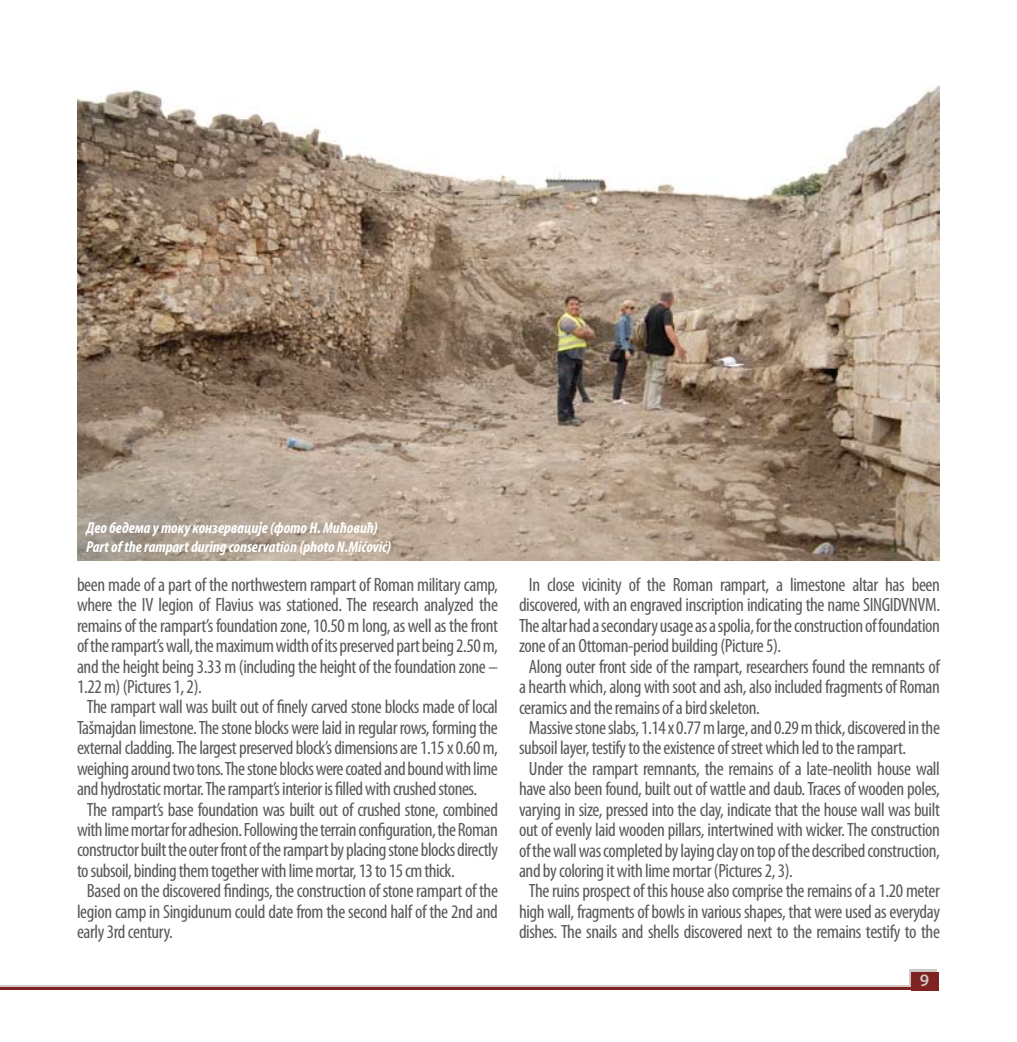
<style>
.page{position:relative;width:1017px;height:1042px;background:#fff}
.page>*{position:absolute;margin:0;border:0;box-sizing:border-box;transform-origin:0 0}
.t1{font:condensed 19.25px "Myriad Pro";letter-spacing:-.02em;color:#58595b}
.t2{font:600 17.5px "Myriad Pro";color:#cdc8c5}
.t3{font:italic 700 condensed 15.75px/18.9px "Myriad Pro";color:#fff}
</style>
<div class="page">
<div style="left:909px;top:969px;width:27px;height:19px;background:#cdc8c5"></div>
<hr style="left:0;top:985px;width:934px;height:3px;background:#cdc8c5">
<div style="left:911px;top:971px;width:28px;height:19px;background:#7e2222"></div>
<hr style="left:0;top:987px;width:914px;height:3px;background:#7e2222">
<img style="left:77px;top:85px;width:863px;height:476px">
<p class="t3" style="left:86px;top:518px;width:307px">Део бедема у току конзервације (фото Н. Мићовић)<br>Part of the rampart during conservation (photo N.Mićović)</p>
<p class="t1" style="left:77px;top:573px;width:422px">been made of a part of the northwestern rampart of Roman military camp,</p>
<p class="t1" style="left:77px;top:593px;width:422px">where the IV legion of Flavius was stationed. The research analyzed the</p>
<p class="t1" style="left:77px;top:614px;width:423px">remains of the rampart’s foundation zone, 10.50 m long, as well as the front</p>
<p class="t1" style="left:77px;top:634px;width:422px">of the rampart’s wall, the maximum width of its preserved part being 2.50 m,</p>
<p class="t1" style="left:77px;top:654px;width:422px">and the height being 3.33 m (including the height of the foundation zone –</p>
<p class="t1" style="left:77px;top:675px;width:126px">1.22 m) (Pictures 1, 2).</p>
<p class="t1" style="left:87px;top:695px;width:413px">The rampart wall was built out of finely carved stone blocks made of local</p>
<p class="t1" style="left:77px;top:716px;width:422px">Tašmajdan limestone. The stone blocks were laid in regular rows, forming the</p>
<p class="t1" style="left:77px;top:736px;width:422px">external cladding. The largest preserved block’s dimensions are 1.15 x 0.60 m,</p>
<p class="t1" style="left:77px;top:757px;width:422px">weighing around two tons. The stone blocks were coated and bound with lime</p>
<p class="t1" style="left:77px;top:777px;width:402px">and hydrostatic mortar. The rampart’s interior is filled with crushed stones.</p>
<p class="t1" style="left:87px;top:797px;width:413px">The rampart’s base foundation was built out of crushed stone, combined</p>
<p class="t1" style="left:77px;top:818px;width:422px">with lime mortar for adhesion. Following the terrain configuration, the Roman</p>
<p class="t1" style="left:77px;top:838px;width:422px">constructor built the outer front of the rampart by placing stone blocks directly</p>
<p class="t1" style="left:77px;top:859px;width:379px">to subsoil, binding them together with lime mortar, 13 to 15 cm thick.</p>
<p class="t1" style="left:87px;top:879px;width:413px">Based on the discovered findings, the construction of stone rampart of the</p>
<p class="t1" style="left:77px;top:900px;width:422px">legion camp in Singidunum could date from the second half of the 2nd and</p>
<p class="t1" style="left:77px;top:920px;width:97px">early 3rd century.</p>
<p class="t1" style="left:529px;top:573px;width:413px">In close vicinity of the Roman rampart, a limestone altar has been</p>
<p class="t1" style="left:519px;top:593px;width:423px">discovered, with an engraved inscription indicating the name SINGIDVNVM.</p>
<p class="t1" style="left:519px;top:614px;width:422px">The altar had a secondary usage as a spolia, for the construction of foundation</p>
<p class="t1" style="left:519px;top:634px;width:264px">zone of an Ottoman-period building (Picture 5).</p>
<p class="t1" style="left:529px;top:655px;width:413px">Along outer front side of the rampart, researchers found the remnants of</p>
<p class="t1" style="left:519px;top:675px;width:422px">a hearth which, along with soot and ash, also included fragments of Roman</p>
<p class="t1" style="left:519px;top:695px;width:242px">ceramics and the remains of a bird skeleton.</p>
<p class="t1" style="left:529px;top:716px;width:413px">Massive stone slabs, 1.14 x 0.77 m large, and 0.29 m thick, discovered in the</p>
<p class="t1" style="left:519px;top:736px;width:389px">subsoil layer, testify to the existence of street which led to the rampart.</p>
<p class="t1" style="left:529px;top:757px;width:413px">Under the rampart remnants, the remains of a late-neolith house wall</p>
<p class="t1" style="left:519px;top:777px;width:422px">have also been found, built out of wattle and daub. Traces of wooden poles,</p>
<p class="t1" style="left:519px;top:798px;width:422px">varying in size, pressed into the clay, indicate that the house wall was built</p>
<p class="t1" style="left:519px;top:818px;width:422px">out of evenly laid wooden pillars, intertwined with wicker. The construction</p>
<p class="t1" style="left:519px;top:838px;width:422px">of the wall was completed by laying clay on top of the described construction,</p>
<p class="t1" style="left:519px;top:859px;width:276px">and by coloring it with lime mortar (Pictures 2, 3).</p>
<p class="t1" style="left:529px;top:879px;width:412px">The ruins prospect of this house also comprise the remains of a 1.20 meter</p>
<p class="t1" style="left:519px;top:900px;width:422px">high wall, fragments of bowls in various shapes, that were used as everyday</p>
<p class="t1" style="left:519px;top:920px;width:423px">dishes. The snails and shells discovered next to the remains testify to the</p>
<p class="t2" style="left:920px;top:969px;width:11px">9</p>
</div>
